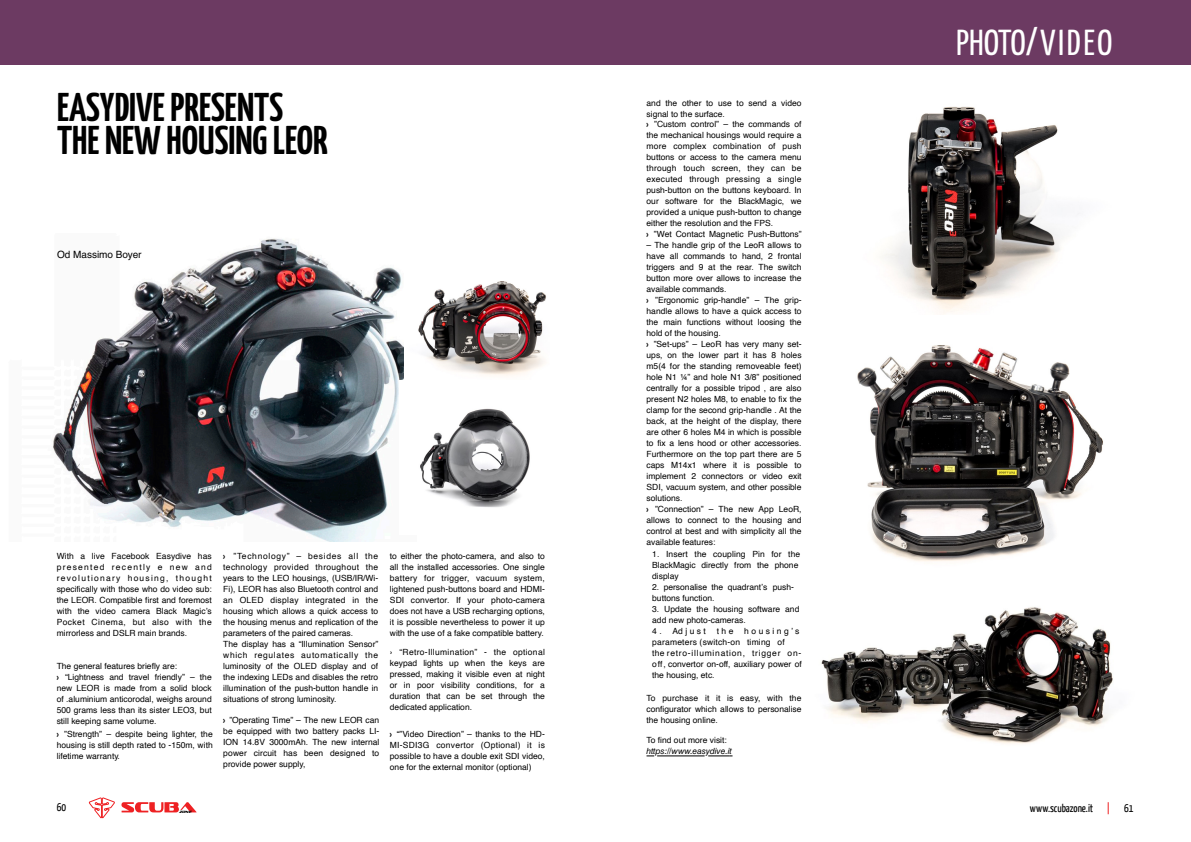
<style>
.page{position:relative;width:1191px;height:842px;background:#fff}
.page>*{position:absolute;margin:0;border:0;box-sizing:border-box;transform-origin:0 0}
.t1{font:700 40px/32.4px "Yanone Kaffeesatz";color:#000}
.t2{font:36px "Yanone Kaffeesatz";letter-spacing:.03em;color:#fff}
.t3{font:11.2px "Yanone Kaffeesatz";letter-spacing:-.005em;color:#000}
.t4{font:10px "Helvetica LT Std";color:#000}
.t5{font:8.5px/11px "Helvetica";color:#000;text-align:justify}
.t6{font:8.5px/11px "Helvetica";letter-spacing:.025em;color:#000}
.t7{font:italic 8.5px "Helvetica LT Std";letter-spacing:-.01em;color:#000}
.t8{font:italic 3.3px "Sofachrome Rg";color:#000;scale:.8 1}
.s1{font-family:"Helvetica"}
.s2{font-family:"Yanone Kaffeesatz";font-weight:700}
.s3{font-family:"Helvetica LT Std"}
</style>
<div class="page">
<svg style="left:88px;top:797px;width:27px;height:22px"></svg>
<svg style="left:121px;top:802px;width:75px;height:10px"></svg>
<svg style="left:1107px;top:802px;width:1px;height:12px"></svg>
<img style="left:53px;top:238px;width:351px;height:303px">
<img style="left:821px;top:607px;width:292px;height:137px">
<img style="left:418px;top:281px;width:128px;height:95px">
<img style="left:857px;top:345px;width:246px;height:217px">
<div style="left:0;top:0;width:1191px;height:64px;background:#6c3a62"></div>
<img style="left:882px;top:106px;width:197px;height:208px">
<img style="left:400px;top:380px;width:130px;height:155px">
<hr style="left:657px;top:755px;width:47px;height:1px;background:#000">
<svg style="left:708px;top:755px;width:24px;height:1px"></svg>
<h1 class="t1" style="left:57px;top:90px;width:272px">EASYDIVE PRESENTS<br>THE NEW HOUSING LEOR</h1>
<p class="t4" style="left:57px;top:249px;width:86px"><span class="s1">Od</span> Massimo Boyer</p>
<p class="t5" style="left:57px;top:552px;width:157px">With a live Facebook Easydive has presented recently e new and revolutionary housing, thought specifically with those who do video sub: the LEOR. Compatible first and foremost with the video camera Black Magic’s Pocket Cinema, but also with the mirrorless and DSLR main brands.</p>
<p class="t5" style="left:57px;top:661px;width:157px;text-align:left">The general features briefly are:<br><span class="s2">›</span> “Lightness and travel friendly” – the new LEOR is made from a solid block of .aluminium anticorodal, weighs around 500 grams less than its sister LEO3, but still keeping same volume.</p>
<p class="t5" style="left:57px;top:729px;width:157px"><span class="s2">›</span> ”Strength” – despite being lighter, the housing is still depth rated to -150m, with lifetime warranty.</p>
<p class="t5" style="left:223px;top:551px;width:157px;text-align:left"><span class="s2">›</span> ”Technology” – besides all the technology provided throughout the years to the LEO housings, (USB/IR/Wi-Fi), LEOR has also Bluetooth control and an OLED display integrated in the housing which allows a quick access to the housing menus and replication of the parameters of the paired cameras.<br>The display has a “Illumination Sensor” which regulates automatically the luminosity of the OLED display and of the indexing LEDs and disables the retro illumination of the push-button handle in situations of strong luminosity.</p>
<p class="t5" style="left:223px;top:715px;width:158px"><span class="s2">›</span> ”Operating Time” – The new LEOR can be equipped with two battery packs LI-ION 14.8V 3000mAh. The new internal power circuit has been designed to provide power supply,</p>
<p class="t5" style="left:390px;top:552px;width:157px">to either the photo-camera, and also to all the installed accessories. One single battery for trigger, vacuum system, lightened push-buttons board and HDMI-SDI convertor. If your photo-camera does not have a USB recharging options, it is possible nevertheless to power it up with the use of a fake compatible battery.</p>
<p class="t5" style="left:390px;top:647px;width:157px">› “Retro-Illumination” - the optional keypad lights up when the keys are pressed, making it visible even at night or in poor visibility conditions, for a duration that can be set through the dedicated application.</p>
<p class="t5" style="left:390px;top:729px;width:157px"><span class="s2">›</span> <span class="s3">“</span>”Video Direction” – thanks to the HD-MI-SDI3G convertor (Optional) it is possible to have a double exit SDI video, one for the external monitor (optional)</p>
<p class="t5" style="left:646px;top:98px;width:157px;text-align:left">and the other to use to send a video signal to the surface.<br><span class="s2">›</span> ”Custom control” – the commands of the mechanical housings would require a more complex combination of push buttons or access to the camera menu through touch screen, they can be executed through pressing a single push-button on the buttons keyboard. In our software for the BlackMagic, we provided a unique push-button to change either the resolution and the FPS.<br><span class="s2">›</span> ”Wet Contact Magnetic Push-Buttons”</p>
<p class="t5" style="left:646px;top:241px;width:157px;text-align:left">– The handle grip of the LeoR allows to have all commands to hand, 2 frontal triggers and 9 at the rear. The switch button more over allows to increase the available commands.<br><span class="s2">›</span> ”Ergonomic grip-handle” – The grip&shy;handle allows to have a quick access to the main functions without loosing the hold of the housing.<br><span class="s2">›</span> ”Set-ups” – LeoR has very many set&shy;ups, on the lower part it has 8 holes m5(4 for the standing removeable feet) hole N1 ¼” and hole N1 3/8” positioned centrally for a possible tripod , are also present N2 holes M8, to enable to fix the clamp for the second grip-handle . At the back, at the height of the display, there are other 6 holes M4 in which is possible to fix a lens hood or other accessories.<br>Furthermore on the top part there are 5 caps M14x1 where it is possible to implement 2 connectors or video exit SDI, vacuum system, and other possible solutions.<br><span class="s2">›</span> ”Connection” – The new App LeoR, allows to connect to the housing and control at best and with simplicity all the available features:</p>
<p class="t5" style="left:652px;top:549px;width:150px;text-align:left">1. Insert the coupling Pin for the<br>BlackMagic directly from the phone display</p>
<p class="t5" style="left:652px;top:582px;width:117px;line-height:10.7px">2. personalise the quadrant’s buttons function.</p>
<p class="t5" style="left:772px;top:582px;width:23px">push-</p>
<p class="t5" style="left:652px;top:604px;width:149px;line-height:10.7px">3. Update the housing software and add new photo-cameras.</p>
<p class="t5" style="left:652px;top:626px;width:55px">4. Adjust</p>
<p class="t5" style="left:717px;top:626px;width:18px">the</p>
<p class="t6" style="left:652px;top:626px;width:151px;text-indent:92px">housing’s parameters (switch-on timing of<br>the retro-illumination, trigger on&shy;off, convertor on-off, auxiliary power of the housing, etc.</p>
<p class="t5" style="left:646px;top:693px;width:157px">To purchase it it is easy, with the configurator which allows to personalise the housing online.</p>
<p class="t5" style="left:646px;top:736px;width:82px">To find out more visit:</p>
<p class="t7" style="left:646px;top:746px;width:87px">https://www.easydive.it</p>
<h2 class="t2" style="left:956px;top:21px;width:158px">PHOTO/VIDEO</h2>
<p class="t3" style="left:57px;top:800px;width:11px">60</p>
<p class="t8" style="left:179px;top:809px;width:19px">ZONE</p>
<h3 class="t3" style="left:1030px;top:801px;width:65px">www.scubazone.it</h3>
<p class="t3" style="left:1124px;top:801px;width:11px">61</p>
</div>
